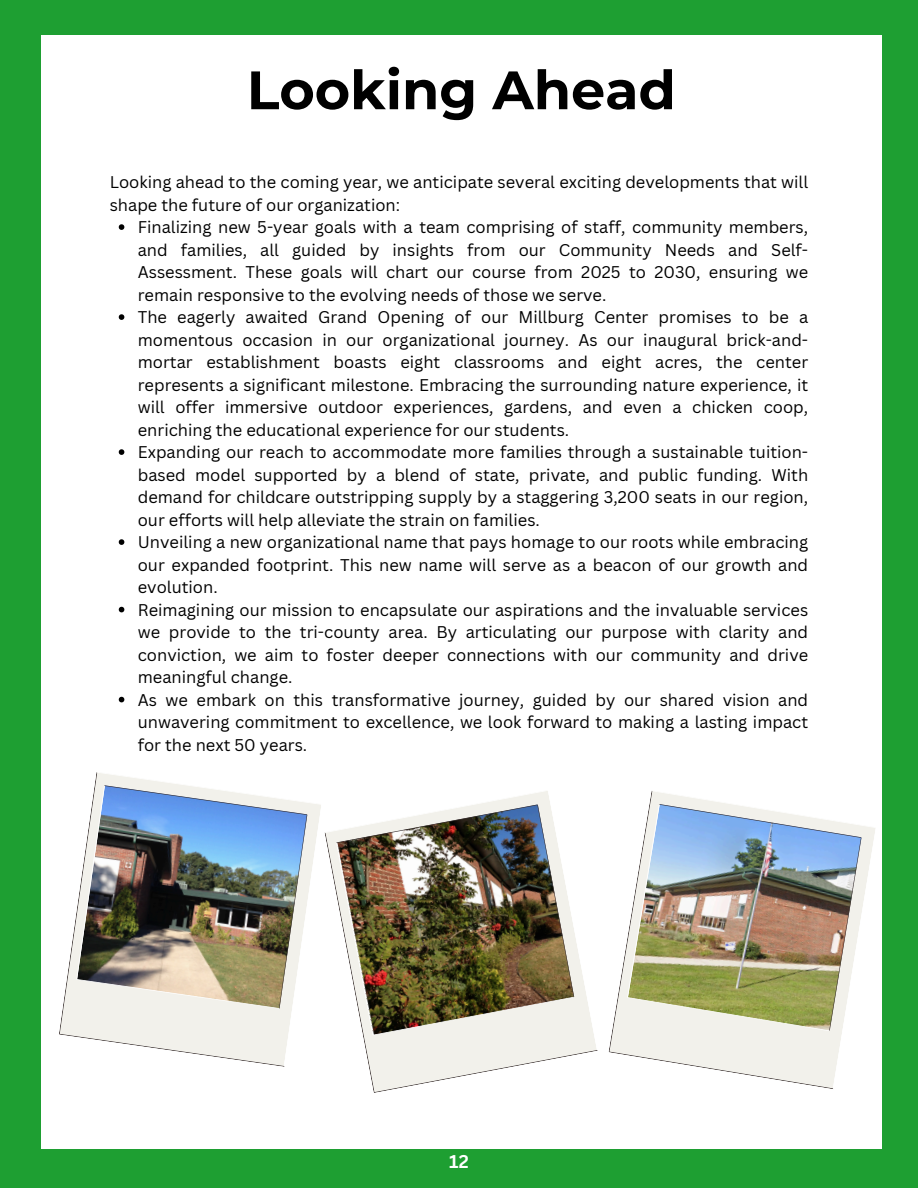
<style>
.page{position:relative;width:918px;height:1188px;background:#1e9f32}
.page>*{position:absolute;margin:0;border:0;box-sizing:border-box;transform-origin:0 0}
.t1{font:700 54px "Montserrat";color:#000}
.t2{font:700 18px "Canva Sans";color:#fff}
.t3{font:16.5px/22.5px "Canva Sans";color:#000}
</style>
<div class="page">
<div style="left:41px;top:36px;width:841px;height:1113px;background:#fff"></div>
<svg style="left:59px;top:917px;width:17px;height:120px"></svg>
<img style="left:76px;top:772px;width:245px;height:295px">
<svg style="left:119px;top:224px;width:5px;height:6px"></svg>
<svg style="left:119px;top:314px;width:5px;height:6px"></svg>
<svg style="left:119px;top:449px;width:5px;height:6px"></svg>
<svg style="left:119px;top:539px;width:5px;height:6px"></svg>
<svg style="left:119px;top:607px;width:5px;height:5px"></svg>
<svg style="left:119px;top:697px;width:5px;height:5px"></svg>
<svg style="left:366px;top:1050px;width:232px;height:43px;fill:#f2f1eb"></svg>
<img style="left:325px;top:791px;width:272px;height:259px">
<svg style="left:609px;top:942px;width:18px;height:113px;fill:#f2f1eb"></svg>
<img style="left:627px;top:791px;width:248px;height:298px">
<h1 class="t1" style="left:247px;top:57px;width:431px">Looking Ahead</h1>
<p class="t3" style="left:110px;top:171px;width:700px">Looking ahead to the coming year, we anticipate several exciting developments that will shape the future of our organization:</p>
<p class="t3" style="left:138px;top:216px;width:672px">Finalizing new 5-year goals with a team comprising of staff, community members, and families, all guided by insights from our Community Needs and Self-Assessment. These goals will chart our course from 2025 to 2030, ensuring we remain responsive to the evolving needs of those we serve.<br>The eagerly awaited Grand Opening of our Millburg Center promises to be a momentous occasion in our organizational journey. As our inaugural brick-and&shy;mortar establishment boasts eight classrooms and eight acres, the center represents a significant milestone. Embracing the surrounding nature experience, it will offer immersive outdoor experiences, gardens, and even a chicken coop, enriching the educational experience for our students.<br>Expanding our reach to accommodate more families through a sustainable tuition&shy;based model supported by a blend of state, private, and public funding. With demand for childcare outstripping supply by a staggering 3,200 seats in our region, our efforts will help alleviate the strain on families.<br>Unveiling a new organizational name that pays homage to our roots while embracing our expanded footprint. This new name will serve as a beacon of our growth and evolution.<br>Reimagining our mission to encapsulate our aspirations and the invaluable services we provide to the tri-county area. By articulating our purpose with clarity and conviction, we aim to foster deeper connections with our community and drive meaningful change.<br>As we embark on this transformative journey, guided by our shared vision and unwavering commitment to excellence, we look forward to making a lasting impact for the next 50 years.</p>
<p class="t2" style="left:449px;top:1148px;width:21px">12</p>
</div>
